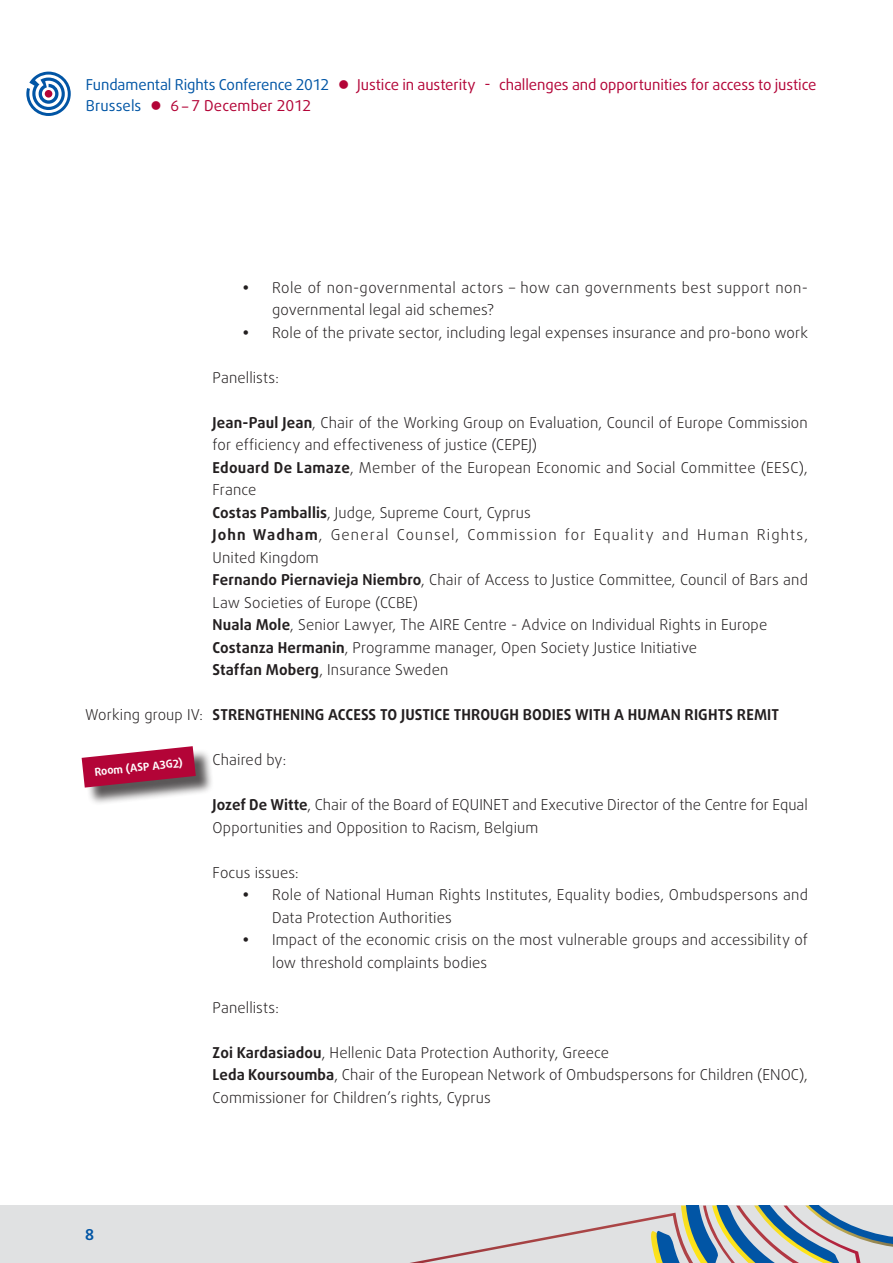
<style>
.page{position:relative;width:893px;height:1263px;background:#fff}
.page>*{position:absolute;margin:0;border:0;box-sizing:border-box;transform-origin:0 0}
.t1{font:300 15px/22.5px "Daxline Pro";letter-spacing:.01em;color:#231f20}
.t2{font:15px/21px "Daxline Pro";letter-spacing:-.005em;color:#b30437}
.t3{font:700 15px "Daxline Pro";letter-spacing:.01em;color:#231f20}
.t4{font:700 15px "Daxline Pro";color:#0155a5}
.t5{font:700 10.95px "Daxline Pro";color:#fff}
.s1{color:#0155a5}
.s2{font-weight:700}
.s3{font-weight:300}
</style>
<div class="page">
<svg style="left:26px;top:72px;width:45px;height:44px"></svg>
<div style="left:0;top:1205px;width:893px;height:58px;background:#e0e1e2"></div>
<svg style="left:410px;top:1205px;width:483px;height:58px"></svg>
<div style="left:84px;top:749px;width:130px;height:57px;background:#231f20;opacity:.75"></div>
<svg style="left:82px;top:746px;width:114px;height:42px;background:#b2385c"></svg>
<p class="t2" style="left:86px;top:74px;width:732px"><span class="s1">Fundamental Rights Conference 2012</span> ● Justice in austerity - challenges and opportunities for access to justice<br><span class="s1">Brussels</span> ● 6 – 7 December 2012</p>
<p class="t1" style="left:272px;top:276px;width:537px">Role of non-governmental actors – how can governments best support non&shy;governmental legal aid schemes?<br>Role of the private sector, including legal expenses insurance and pro-bono work</p>
<p class="t1" style="left:213px;top:366px;width:68px">Panellists:</p>
<p class="t1" style="left:213px;top:411px;width:597px"><span class="s2">Jean-Paul Jean</span>, Chair of the Working Group on Evaluation, Council of Europe Commission for efficiency and effectiveness of justice (CEPEJ)<br><span class="s2">Edouard De Lamaze</span>, Member of the European Economic and Social Committee (EESC), France<br><span class="s2">Costas Pamballis</span>, Judge, Supreme Court, Cyprus<br><span class="s2">John Wadham</span>, General Counsel, Commission for Equality and Human Rights, United Kingdom<br><span class="s2">Fernando Piernavieja Niembro</span>, Chair of Access to Justice Committee, Council of Bars and Law Societies of Europe (CCBE)<br><span class="s2">Nuala Mole</span>, Senior Lawyer, The AIRE Centre - Advice on Individual Rights in Europe <span class="s2">Costanza Hermanin</span>, Programme manager, Open Society Justice Initiative<br><span class="s2">Staffan Moberg</span>, Insurance Sweden</p>
<p class="t3" style="left:85px;top:705px;width:695px"><span class="s3">Working group IV:</span> STRENGTHENING ACCESS TO JUSTICE THROUGH BODIES WITH A HUMAN RIGHTS REMIT</p>
<p class="t1" style="left:213px;top:748px;width:75px">Chaired by:</p>
<p class="t1" style="left:213px;top:793px;width:597px"><span class="s2">Jozef De Witte</span>, Chair of the Board of EQUINET and Executive Director of the Centre for Equal<br>Opportunities and Opposition to Racism, Belgium</p>
<p class="t1" style="left:272px;top:861px;width:537px;text-indent:-60px">Focus issues:<br>Role of National Human Rights Institutes, Equality bodies, Ombudspersons and Data Protection Authorities<br>Impact of the economic crisis on the most vulnerable groups and accessibility of low threshold complaints bodies</p>
<p class="t1" style="left:213px;top:996px;width:68px">Panellists:</p>
<p class="t1" style="left:213px;top:1041px;width:597px"><span class="s2">Zoi Kardasiadou</span>, Hellenic Data Protection Authority, Greece<br><span class="s2">Leda Koursoumba</span>, Chair of the European Network of Ombudspersons for Children (ENOC),<br>Commissioner for Children’s rights, Cyprus</p>
<p class="t5" style="left:94px;top:765px;width:90px;rotate:-6deg">Room (ASP A3G2)</p>
<p class="t4" style="left:85px;top:1225px;width:10px">8</p>
</div>
